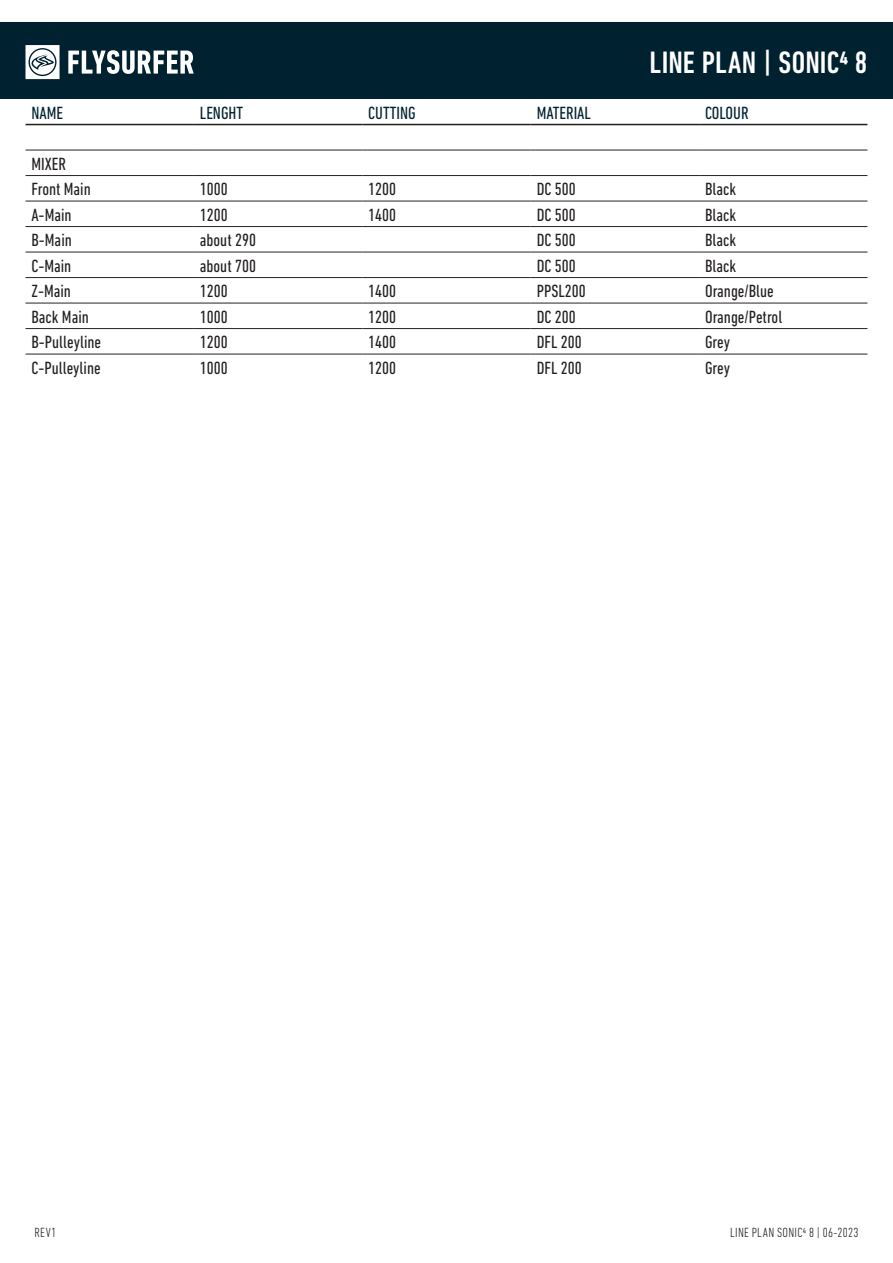
<style>
.page{position:relative;width:893px;height:1263px;background:#fff}
.page>*{position:absolute;margin:0;border:0;box-sizing:border-box;transform-origin:0 0}
.t1{font:500 condensed 31.5px "DIN Next LT Pro";letter-spacing:.005em;color:#fff}
.t2{font:condensed 18px "DIN Next LT Pro";color:#231f20}
.t3{font:condensed 18px "DIN Next LT Pro";color:#002230}
.t4{font:300 condensed 13.5px "DIN Next LT Pro";letter-spacing:.025em;color:#231f20}
</style>
<div class="page">
<div style="left:0;top:22px;width:893px;height:77px;background:#002230"></div>
<svg style="left:68px;top:50px;width:126px;height:24px"></svg>
<svg style="left:26px;top:45px;width:34px;height:34px"></svg>
<hr style="left:26px;top:124px;width:168px;height:1px;background:#231f20">
<hr style="left:194px;top:124px;width:168px;height:1px;background:#231f20">
<hr style="left:362px;top:124px;width:169px;height:1px;background:#231f20">
<hr style="left:531px;top:124px;width:168px;height:1px;background:#231f20">
<hr style="left:699px;top:124px;width:168px;height:1px;background:#231f20">
<hr style="left:26px;top:150px;width:168px;height:1px;background:#262324">
<hr style="left:194px;top:150px;width:168px;height:1px;background:#262324">
<hr style="left:362px;top:150px;width:169px;height:1px;background:#262324">
<hr style="left:531px;top:150px;width:168px;height:1px;background:#262324">
<hr style="left:699px;top:150px;width:168px;height:1px;background:#262324">
<hr style="left:26px;top:175px;width:168px;height:1px;background:#262324">
<hr style="left:194px;top:175px;width:168px;height:1px;background:#262324">
<hr style="left:362px;top:175px;width:169px;height:1px;background:#262324">
<hr style="left:531px;top:175px;width:168px;height:1px;background:#262324">
<hr style="left:699px;top:175px;width:168px;height:1px;background:#262324">
<hr style="left:26px;top:201px;width:168px;height:1px;background:#262324">
<hr style="left:194px;top:201px;width:168px;height:1px;background:#262324">
<hr style="left:362px;top:201px;width:169px;height:1px;background:#262324">
<hr style="left:531px;top:201px;width:168px;height:1px;background:#262324">
<hr style="left:699px;top:201px;width:168px;height:1px;background:#262324">
<hr style="left:26px;top:226px;width:168px;height:1px;background:#262324">
<hr style="left:194px;top:226px;width:168px;height:1px;background:#262324">
<hr style="left:362px;top:226px;width:169px;height:1px;background:#262324">
<hr style="left:531px;top:226px;width:168px;height:1px;background:#262324">
<hr style="left:699px;top:226px;width:168px;height:1px;background:#262324">
<hr style="left:26px;top:252px;width:168px;height:1px;background:#262324">
<hr style="left:194px;top:252px;width:168px;height:1px;background:#262324">
<hr style="left:362px;top:252px;width:169px;height:1px;background:#262324">
<hr style="left:531px;top:252px;width:168px;height:1px;background:#262324">
<hr style="left:699px;top:252px;width:168px;height:1px;background:#262324">
<hr style="left:26px;top:277px;width:168px;height:1px;background:#262324">
<hr style="left:194px;top:277px;width:168px;height:1px;background:#262324">
<hr style="left:362px;top:277px;width:169px;height:1px;background:#262324">
<hr style="left:531px;top:277px;width:168px;height:1px;background:#262324">
<hr style="left:699px;top:277px;width:168px;height:1px;background:#262324">
<hr style="left:26px;top:303px;width:168px;height:1px;background:#262324">
<hr style="left:194px;top:303px;width:168px;height:1px;background:#262324">
<hr style="left:362px;top:303px;width:169px;height:1px;background:#262324">
<hr style="left:531px;top:303px;width:168px;height:1px;background:#262324">
<hr style="left:699px;top:303px;width:168px;height:1px;background:#262324">
<hr style="left:26px;top:328px;width:168px;height:1px;background:#262324">
<hr style="left:194px;top:328px;width:168px;height:1px;background:#262324">
<hr style="left:362px;top:328px;width:169px;height:1px;background:#262324">
<hr style="left:531px;top:328px;width:168px;height:1px;background:#262324">
<hr style="left:699px;top:328px;width:168px;height:1px;background:#262324">
<hr style="left:26px;top:354px;width:168px;height:1px;background:#262324">
<hr style="left:194px;top:354px;width:168px;height:1px;background:#262324">
<hr style="left:362px;top:354px;width:169px;height:1px;background:#262324">
<hr style="left:531px;top:354px;width:168px;height:1px;background:#262324">
<hr style="left:699px;top:354px;width:168px;height:1px;background:#262324">
<h1 class="t1" style="left:650px;top:44px;width:219px">LINE PLAN | SONIC4 8</h1>
<p class="t3" style="left:32px;top:102px;width:33px">NAME</p>
<p class="t3" style="left:200px;top:102px;width:45px">LENGHT</p>
<p class="t3" style="left:368px;top:102px;width:49px">CUTTING</p>
<p class="t3" style="left:537px;top:102px;width:56px">MATERIAL</p>
<p class="t3" style="left:705px;top:102px;width:45px">COLOUR</p>
<p class="t2" style="left:32px;top:153px;width:36px">MIXER</p>
<p class="t2" style="left:32px;top:179px;width:61px">Front Main</p>
<p class="t2" style="left:200px;top:179px;width:29px">1000</p>
<p class="t2" style="left:368px;top:179px;width:29px">1200</p>
<p class="t2" style="left:537px;top:179px;width:40px">DC 500</p>
<p class="t2" style="left:705px;top:179px;width:33px">Black</p>
<p class="t2" style="left:32px;top:204px;width:42px">A-Main</p>
<p class="t2" style="left:200px;top:204px;width:29px">1200</p>
<p class="t2" style="left:368px;top:204px;width:29px">1400</p>
<p class="t2" style="left:537px;top:204px;width:40px">DC 500</p>
<p class="t2" style="left:705px;top:204px;width:33px">Black</p>
<p class="t2" style="left:32px;top:230px;width:42px">B-Main</p>
<p class="t2" style="left:200px;top:230px;width:58px">about 290</p>
<p class="t2" style="left:537px;top:230px;width:40px">DC 500</p>
<p class="t2" style="left:705px;top:230px;width:33px">Black</p>
<p class="t2" style="left:32px;top:255px;width:41px">C-Main</p>
<p class="t2" style="left:200px;top:255px;width:58px">about 700</p>
<p class="t2" style="left:537px;top:255px;width:40px">DC 500</p>
<p class="t2" style="left:705px;top:255px;width:33px">Black</p>
<p class="t2" style="left:32px;top:281px;width:41px">Z-Main</p>
<p class="t2" style="left:200px;top:281px;width:29px">1200</p>
<p class="t2" style="left:368px;top:281px;width:29px">1400</p>
<p class="t2" style="left:537px;top:281px;width:50px">PPSL200</p>
<p class="t2" style="left:705px;top:281px;width:70px">Orange/Blue</p>
<p class="t2" style="left:32px;top:306px;width:59px">Back Main</p>
<p class="t2" style="left:200px;top:306px;width:29px">1000</p>
<p class="t2" style="left:368px;top:306px;width:29px">1200</p>
<p class="t2" style="left:537px;top:306px;width:40px">DC 200</p>
<p class="t2" style="left:705px;top:306px;width:79px">Orange/Petrol</p>
<p class="t2" style="left:32px;top:332px;width:71px">B-Pulleyline</p>
<p class="t2" style="left:200px;top:332px;width:29px">1200</p>
<p class="t2" style="left:368px;top:332px;width:29px">1400</p>
<p class="t2" style="left:537px;top:332px;width:47px">DFL 200</p>
<p class="t2" style="left:705px;top:332px;width:27px">Grey</p>
<p class="t2" style="left:32px;top:357px;width:71px">C-Pulleyline</p>
<p class="t2" style="left:200px;top:357px;width:29px">1000</p>
<p class="t2" style="left:368px;top:357px;width:29px">1200</p>
<p class="t2" style="left:537px;top:357px;width:47px">DFL 200</p>
<p class="t2" style="left:705px;top:357px;width:27px">Grey</p>
<p class="t4" style="left:35px;top:1225px;width:23px">REV1</p>
<p class="t4" style="left:730px;top:1225px;width:130px">LINE PLAN SONIC4 8 | 06-2023</p>
</div>
